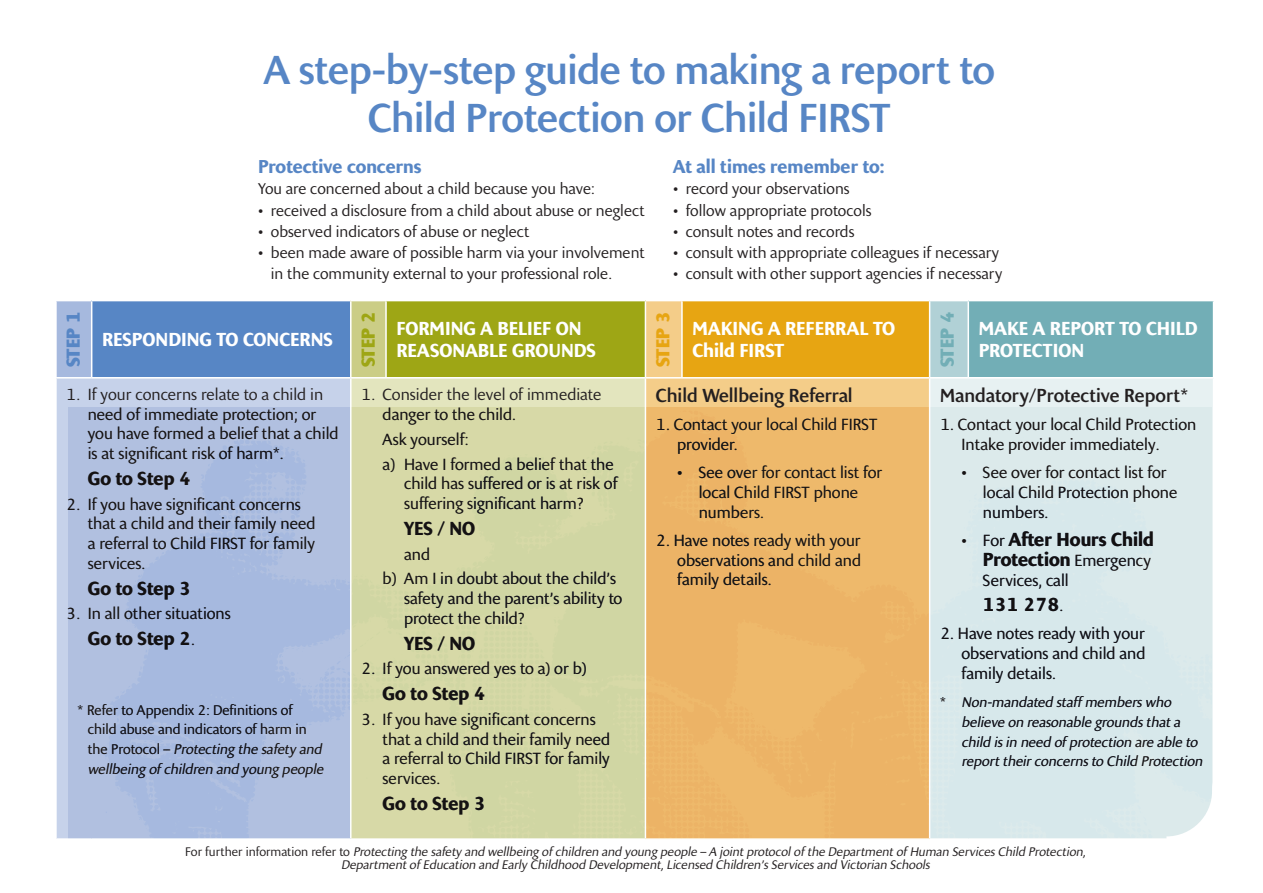
<style>
.page{position:relative;width:1263px;height:893px;background:#fff}
.page>*{position:absolute;margin:0;border:0;box-sizing:border-box;transform-origin:0 0}
.t1{font:500 39px/48px "Presence";letter-spacing:-.01em;color:#5786c5;text-align:center}
.t2{font:700 18.15px/19.6px "Presence";color:#231f20;text-align:right}
.t3{font:700 18.15px/21.9px "Presence";color:#fff}
.t4{font:500 18.15px "Presence";color:#231f20}
.t5{font:700 18.15px/21.9px "Presence";letter-spacing:.07em;color:#fff}
.t6{font:800 18.15px "Presence";color:#5786c5}
.t7{font:800 18.15px "Presence";color:#9ea615}
.t8{font:800 18.15px "Presence";color:#e7a512}
.t9{font:800 18.15px "Presence";color:#72aeb6}
.t10{font:700 18px "Presence";color:#5786c5}
.t11{font:15.6px/19.6px "Presence";color:#231f20}
.t12{font:15px/21px "Presence";color:#231f20}
.t13{font:13.5px/19.6px "Presence";color:#231f20}
.t14{font:italic 13.5px/19.6px "Presence";color:#231f20}
.t15{font:italic 12px/13.5px "Presence";color:#231f20;text-align:center}
.s1{font-weight:400;font-size:15.6px}
.s2{font-style:italic}
.s3{font-style:normal}
</style>
<div class="page">
<div style="left:56px;top:300px;width:36px;height:77px;background:#a6b9de"></div>
<div style="left:92px;top:300px;width:259px;height:77px;background:#5786c5"></div>
<div style="left:351px;top:300px;width:35px;height:77px;background:#cbcd86"></div>
<div style="left:386px;top:300px;width:259px;height:77px;background:#9ea615"></div>
<div style="left:646px;top:301px;width:283px;height:106px;background:#f4cd89"></div>
<div style="left:682px;top:300px;width:247px;height:77px;background:#e7a512"></div>
<div style="left:929px;top:300px;width:39px;height:77px;background:#b1d1d6"></div>
<div style="left:968px;top:300px;width:245px;height:77px;background:#72aeb6"></div>
<div style="left:56px;top:377px;width:295px;height:461px;background:#c6d2ea"></div>
<div style="left:351px;top:377px;width:294px;height:461px;background:#e3e5be"></div>
<div style="left:929px;top:377px;width:284px;height:461px;background:#e7f1f2"></div>
<hr style="left:55px;top:300px;width:37px;height:1px;background:#fff">
<hr style="left:55px;top:301px;width:2px;height:76px;background:#fff">
<hr style="left:92px;top:300px;width:259px;height:1px;background:#fff">
<hr style="left:91px;top:301px;width:1px;height:76px;background:#fff">
<hr style="left:351px;top:300px;width:35px;height:1px;background:#fff">
<hr style="left:350px;top:301px;width:1px;height:76px;background:#fff">
<hr style="left:386px;top:300px;width:259px;height:1px;background:#fff">
<hr style="left:385px;top:301px;width:2px;height:76px;background:#fff">
<hr style="left:682px;top:300px;width:247px;height:1px;background:#fff">
<hr style="left:681px;top:301px;width:2px;height:76px;background:#fff">
<hr style="left:929px;top:300px;width:39px;height:1px;background:#fff">
<hr style="left:929px;top:301px;width:1px;height:76px;background:#fff">
<hr style="left:968px;top:300px;width:246px;height:1px;background:#fff">
<hr style="left:967px;top:301px;width:2px;height:76px;background:#fff">
<hr style="left:55px;top:377px;width:37px;height:1px;background:#fff">
<hr style="left:92px;top:377px;width:259px;height:1px;background:#fff">
<hr style="left:351px;top:377px;width:35px;height:1px;background:#fff">
<hr style="left:386px;top:377px;width:259px;height:1px;background:#fff">
<hr style="left:645px;top:377px;width:37px;height:1px;background:#fff">
<hr style="left:682px;top:377px;width:247px;height:1px;background:#fff">
<hr style="left:929px;top:377px;width:39px;height:1px;background:#fff">
<hr style="left:968px;top:377px;width:246px;height:1px;background:#fff">
<hr style="left:55px;top:378px;width:2px;height:460px;background:#fff">
<hr style="left:350px;top:378px;width:1px;height:460px;background:#fff">
<hr style="left:929px;top:378px;width:1px;height:460px;background:#fff">
<svg style="left:1211px;top:765px;width:2px;height:73px"></svg>
<img style="left:68px;top:407px;width:1143px;height:432px">
<h1 class="t1" style="left:264px;top:47px;width:732px">A step-by-step guide to making a report to<br>Child Protection or Child FIRST</h1>
<p class="t6" style="left:63px;top:367px;width:58px;rotate:-90deg">Step 1</p>
<p class="t10" style="left:258px;top:156px;width:165px">PROTECTIVE CONCERNS</p>
<p class="t12" style="left:258px;top:179px;width:338px">You are concerned about a child because you have:</p>
<p class="t12" style="left:258px;top:200px;width:388px">• received a disclosure from a child about abuse or neglect</p>
<p class="t12" style="left:258px;top:221px;width:273px">• observed indicators of abuse or neglect</p>
<p class="t12" style="left:271px;top:242px;width:375px;text-indent:-13px">• been made aware of possible harm via your involvement in the community external to your professional role.</p>
<p class="t10" style="left:673px;top:156px;width:213px">AT ALL TIMES REMEMBER TO:</p>
<p class="t12" style="left:673px;top:179px;width:178px">• record your observations</p>
<p class="t12" style="left:673px;top:200px;width:200px">• follow appropriate protocols</p>
<p class="t12" style="left:673px;top:221px;width:183px">• consult notes and records</p>
<p class="t12" style="left:673px;top:242px;width:328px">• consult with appropriate colleagues if necessary</p>
<p class="t12" style="left:673px;top:263px;width:331px">• consult with other support agencies if necessary</p>
<p class="t3" style="left:102px;top:329px;width:232px">RESPONDING TO CONCERNS</p>
<p class="t7" style="left:357px;top:367px;width:58px;rotate:-90deg">Step 2</p>
<p class="t3" style="left:396px;top:318px;width:201px">FORMING A BELIEF ON<br>REASONABLE GROUNDS</p>
<p class="t8" style="left:652px;top:367px;width:58px;rotate:-90deg">Step 3</p>
<p class="t3" style="left:692px;top:318px;width:204px">MAKING A REF ERRAL TO<br>CHILD FIRST</p>
<p class="t9" style="left:936px;top:367px;width:58px;rotate:-90deg">Step 4</p>
<p class="t5" style="left:978px;top:318px;width:220px">MAKE A REPORT TO CHILD<br>PROTECTION</p>
<p class="t11" style="left:88px;top:385px;width:252px;text-indent:-21px">1. If your concerns relate to a child in need of immediate protection; or you have formed a belief that a child is at significant risk of harm*.</p>
<p class="t2" style="left:88px;top:469px;width:105px">GO TO STEP 4</p>
<p class="t11" style="left:88px;top:494px;width:229px;text-indent:-21px">2. If you have significant concerns that a child and their family need a referral to Child FIRST for family services.</p>
<p class="t2" style="left:88px;top:578px;width:105px">GO TO STEP 3</p>
<p class="t11" style="left:66px;top:604px;width:166px">3. In all other situations</p>
<p class="t2" style="left:88px;top:629px;width:108px">GO TO STEP 2<span class="s1">.</span></p>
<p class="t13" style="left:88px;top:700px;width:240px;text-indent:-10px">* Refer to Appendix 2: Definitions of<br>child abuse and indicators of harm in<br>t h e P r o to c o l – <span class="s2">Protecting the safety and wellbeing of children and young people</span></p>
<p class="t11" style="left:383px;top:385px;width:220px;text-indent:-21px">1. Consider the level of immediate danger to the child.</p>
<p class="t11" style="left:383px;top:427px;width:233px;line-height:24.9px">Ask yourself:<br>a) Have I formed a belief that the</p>
<p class="t11" style="left:404px;top:474px;width:215px">child has suffered or is at risk of suffering significant harm?</p>
<p class="t2" style="left:404px;top:518px;width:59px">YES / NO</p>
<p class="t11" style="left:383px;top:541px;width:235px;line-height:24.9px;text-indent:21px">and<br>b) Am I in doubt about the child’s</p>
<p class="t11" style="left:404px;top:589px;width:220px">safety and the parent’s ability to protect the child?</p>
<p class="t2" style="left:404px;top:633px;width:59px">YES / NO</p>
<p class="t11" style="left:361px;top:659px;width:227px">2. If you answered yes to a) or b)</p>
<p class="t2" style="left:383px;top:684px;width:105px">GO TO STEP 4</p>
<p class="t11" style="left:383px;top:709px;width:229px;text-indent:-21px">3. If you have significant concerns that a child and their family need a referral to Child FIRST for family services.</p>
<p class="t2" style="left:383px;top:793px;width:105px">GO TO STEP 3</p>
<p class="t4" style="left:656px;top:384px;width:198px">Child Wellbeing Referral</p>
<p class="t11" style="left:677px;top:415px;width:201px;text-indent:-21px">1. Contact your local Child FIRST provider.</p>
<p class="t11" style="left:699px;top:463px;width:185px;text-indent:-21px">• See over for contact list for local Child FIRST phone numbers.</p>
<p class="t11" style="left:677px;top:530px;width:185px;text-align:justify;text-indent:-21px">2. Have notes ready with your observations and child and family details.</p>
<p class="t4" style="left:940px;top:384px;width:249px">Mandatory/Protective Report*</p>
<p class="t11" style="left:961px;top:415px;width:236px;text-indent:-21px">1. Contact your local Child Protection<br>Intake provider immediately.</p>
<p class="t11" style="left:983px;top:463px;width:196px;text-indent:-21px">• See over for contact list for local Child Protection phone numbers.</p>
<p class="t2" style="left:961px;top:530px;width:194px"><span class="s1">• For</span> AFTER HOURS CHILD<br>PROTECTION <span class="s1">Emergency</span></p>
<p class="t11" style="left:983px;top:570px;width:87px">Services, call</p>
<p class="t2" style="left:983px;top:595px;width:82px">131 278<span class="s1">.</span></p>
<p class="t11" style="left:961px;top:624px;width:185px;text-align:justify;text-indent:-21px">2. Have notes ready with your observations and child and family details.</p>
<p class="t14" style="left:961px;top:692px;width:245px;text-indent:-21px"><span class="s3">*</span> Non-mandated staff memberswho believe on reasonable groundsthata child isin need of protection are able to reporttheirconcernsto Child Protection</p>
<p class="t15" style="left:185px;top:844px;width:905px"><span class="s3">F o r fu r t h e r i n fo r m a t i o n re fe r to</span> Protecting the safety and wellbeing of children and young people – A jointprotocolof the Departmentof Human ServicesChild Protection,<br>Departmentof Education and Early Childhood Development,Licensed Children’sServicesand Victorian Schools</p>
</div>
